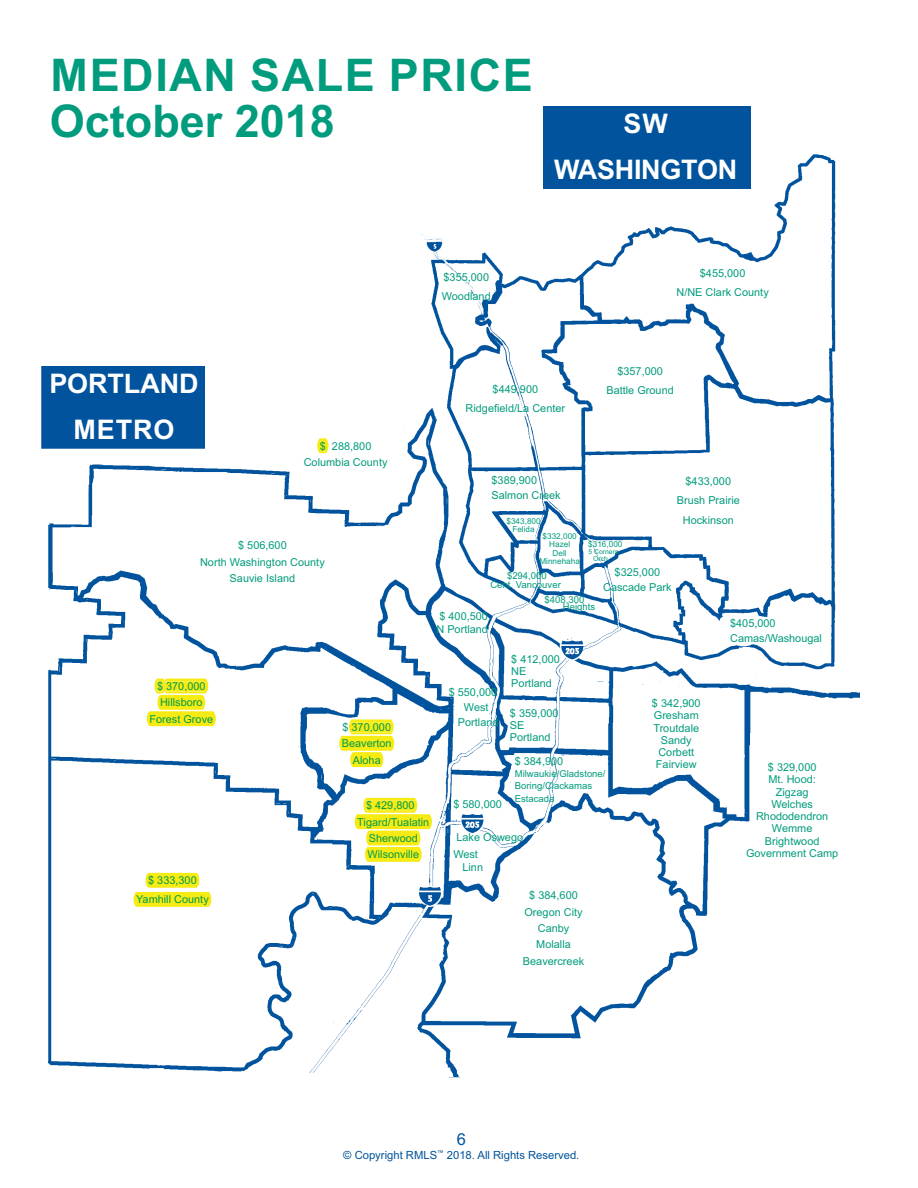
<style>
.page{position:relative;width:918px;height:1188px;background:#fff}
.page>*{position:absolute;margin:0;border:0;box-sizing:border-box;transform-origin:0 0}
.t1{font:700 45px/45.8px "Arial";letter-spacing:.035em;color:#009c7d}
.t2{font:700 27px/45.8px "Arial";letter-spacing:-.005em;color:#fff;text-align:center}
.t3{font:16.5px "Arial";color:#00539c}
.t4{font:11.25px "Arial";color:#00539c}
.t5{font:10.95px/12.3px "Arial";color:#009c7d;text-align:center}
.t6{font:10.95px/16.4px "Arial";color:#009b4c;text-align:center}
.t7{font:9.6px/12.3px "Arial";color:#009c7d}
.t8{font:8.25px/8.2px "Arial";color:#009c7d;text-align:center}
.t9{font:6.75px/6.8px "Arial";color:#009c7d;text-align:center}
.s1{color:#009c7d}
</style>
<div class="page">
<img style="left:47px;top:154px;width:812px;height:924px">
<svg style="left:719px;top:615px;width:41px;height:34px"></svg>
<div style="left:42px;top:367px;width:162px;height:81px;background:#00539c"></div>
<div style="left:41px;top:366px;width:164px;height:83px;border:2px solid #00539c"></div>
<div style="left:543px;top:106px;width:208px;height:83px;background:#00539c"></div>
<img style="left:145px;top:873px;width:55px;height:15px">
<img style="left:149px;top:876px;width:47px;height:10px">
<img style="left:133px;top:892px;width:79px;height:15px">
<img style="left:136px;top:895px;width:73px;height:11px">
<img style="left:154px;top:679px;width:55px;height:14px">
<img style="left:350px;top:719px;width:45px;height:15px">
<img style="left:349px;top:722px;width:42px;height:10px">
<img style="left:338px;top:736px;width:57px;height:15px">
<img style="left:343px;top:739px;width:48px;height:8px">
<img style="left:349px;top:752px;width:35px;height:15px">
<img style="left:353px;top:756px;width:27px;height:8px">
<img style="left:362px;top:798px;width:54px;height:15px">
<img style="left:366px;top:801px;width:52px;height:10px">
<img style="left:354px;top:814px;width:79px;height:15px">
<img style="left:358px;top:818px;width:71px;height:10px">
<img style="left:365px;top:831px;width:56px;height:14px">
<img style="left:369px;top:834px;width:48px;height:8px">
<img style="left:364px;top:847px;width:59px;height:15px">
<img style="left:368px;top:850px;width:51px;height:8px">
<img style="left:316px;top:438px;width:12px;height:15px">
<svg style="left:320px;top:441px;width:9px;height:10px"></svg>
<img style="left:166px;top:681px;width:39px;height:10px">
<svg style="left:157px;top:681px;width:9px;height:10px"></svg>
<img style="left:157px;top:695px;width:49px;height:15px">
<img style="left:161px;top:698px;width:41px;height:8px">
<img style="left:146px;top:711px;width:71px;height:15px">
<img style="left:150px;top:715px;width:63px;height:8px">
<h1 class="t1" style="left:50px;top:57px;width:484px">MEDIAN SALE PRICE<br>October 2018</h1>
<h2 class="t2" style="left:554px;top:103px;width:185px">SW<br>WASHINGTON</h2>
<p class="t5" style="left:442px;top:268px;width:50px;line-height:19px;text-align:left">$355,000<br>Woodland</p>
<p class="t5" style="left:676px;top:264px;width:94px;line-height:19px">$455,000<br>N/NE Clark County</p>
<h2 class="t2" style="left:49px;top:363px;width:151px">PORTLAND<br>METRO</h2>
<p class="t6" style="left:320px;top:439px;width:8px">$</p>
<p class="t5" style="left:304px;top:439px;width:85px;line-height:16.4px;text-align:left;text-indent:28px">288,800<br>Columbia County</p>
<p class="t5" style="left:200px;top:539px;width:126px;line-height:16.4px">$ 506,600<br>North Washington County<br>Sauvie Island</p>
<p class="t6" style="left:157px;top:679px;width:50px">$ 370,000</p>
<p class="t6" style="left:149px;top:695px;width:65px">Hillsboro<br>Forest Grove</p>
<p class="t6" style="left:136px;top:872px;width:74px;line-height:19px">$ 333,300<br>Yamhill County</p>
<p class="t6" style="left:342px;top:720px;width:50px"><span class="s1">$</span> 370,000</p>
<p class="t6" style="left:342px;top:736px;width:51px">Beaverton<br>Aloha</p>
<p class="t6" style="left:357px;top:798px;width:74px">$ 429,800<br>Tigard/Tualatin<br>Sherwood<br>Wilsonville</p>
<p class="t5" style="left:466px;top:380px;width:101px;line-height:19px">$449,900<br>Ridgefield/La Center</p>
<p class="t5" style="left:606px;top:363px;width:69px;line-height:19px">$357,000<br>Battle Ground</p>
<p class="t5" style="left:492px;top:474px;width:71px;line-height:15px;text-align:left">$389,900<br>Salmon Creek</p>
<p class="t8" style="left:506px;top:517px;width:36px">$343,800<br>Felida</p>
<p class="t8" style="left:539px;top:533px;width:42px">$332,000<br>Hazel<br>Dell<br>Minnehaha</p>
<p class="t8" style="left:588px;top:541px;width:36px">$316,000</p>
<p class="t9" style="left:588px;top:549px;width:31px">5 Corners<br>Orch.</p>
<p class="t5" style="left:677px;top:473px;width:65px;line-height:19px">$433,000<br>Brush Prairie<br>Hockinson</p>
<p class="t7" style="left:490px;top:573px;width:72px;line-height:8.2px;text-align:center">$294,000<br>Cent. Vancouver</p>
<p class="t5" style="left:603px;top:566px;width:70px;line-height:15px">$325,000<br>Cascade Park</p>
<p class="t5" style="left:436px;top:611px;width:53px;text-align:left">$ 400,500<br>N Portland</p>
<p class="t7" style="left:563px;top:598px;width:34px;line-height:6.8px;text-indent:-18px">$408,300<br>Heights</p>
<p class="t5" style="left:511px;top:654px;width:50px;text-align:left">$ 412,000<br>NE<br>Portland</p>
<p class="t5" style="left:510px;top:708px;width:50px;text-align:left">$ 359,000<br>SE<br>Portland</p>
<p class="t5" style="left:652px;top:698px;width:50px">$ 342,900<br>Gresham<br>Troutdale<br>Sandy<br>Corbett<br>Fairview</p>
<p class="t5" style="left:449px;top:687px;width:50px">$ 550,000</p>
<p class="t5" style="left:464px;top:702px;width:26px">West</p>
<p class="t5" style="left:458px;top:717px;width:42px">Portland</p>
<p class="t5" style="left:515px;top:756px;width:50px">$ 384,900</p>
<p class="t7" style="left:515px;top:769px;width:92px">Milwaukie/Gladstone/<br>Boring/Clackamas<br>Estacada</p>
<p class="t5" style="left:453px;top:799px;width:50px">$ 580,000</p>
<p class="t5" style="left:453px;top:829px;width:71px;line-height:17.7px;text-align:left">Lake Oswego<br>West</p>
<p class="t5" style="left:462px;top:862px;width:22px">Linn</p>
<p class="t5" style="left:523px;top:888px;width:63px;line-height:16.4px">$ 384,600<br>Oregon City<br>Canby<br>Molalla<br>Beavercreek</p>
<p class="t5" style="left:730px;top:616px;width:93px;line-height:15px;text-align:left">$405,000<br>Camas/Washougal</p>
<p class="t5" style="left:746px;top:762px;width:94px">$ 329,000<br>Mt. Hood:<br>Zigzag<br>Welches<br>Rhododendron<br>Wemme<br>Brightwood<br>Government Camp</p>
<h3 class="t3" style="left:457px;top:1133px;width:11px">6</h3>
<p class="t4" style="left:343px;top:1151px;width:238px">© Copyright RMLS<sup>™</sup> 2018. All Rights Reserved.</p>
</div>
